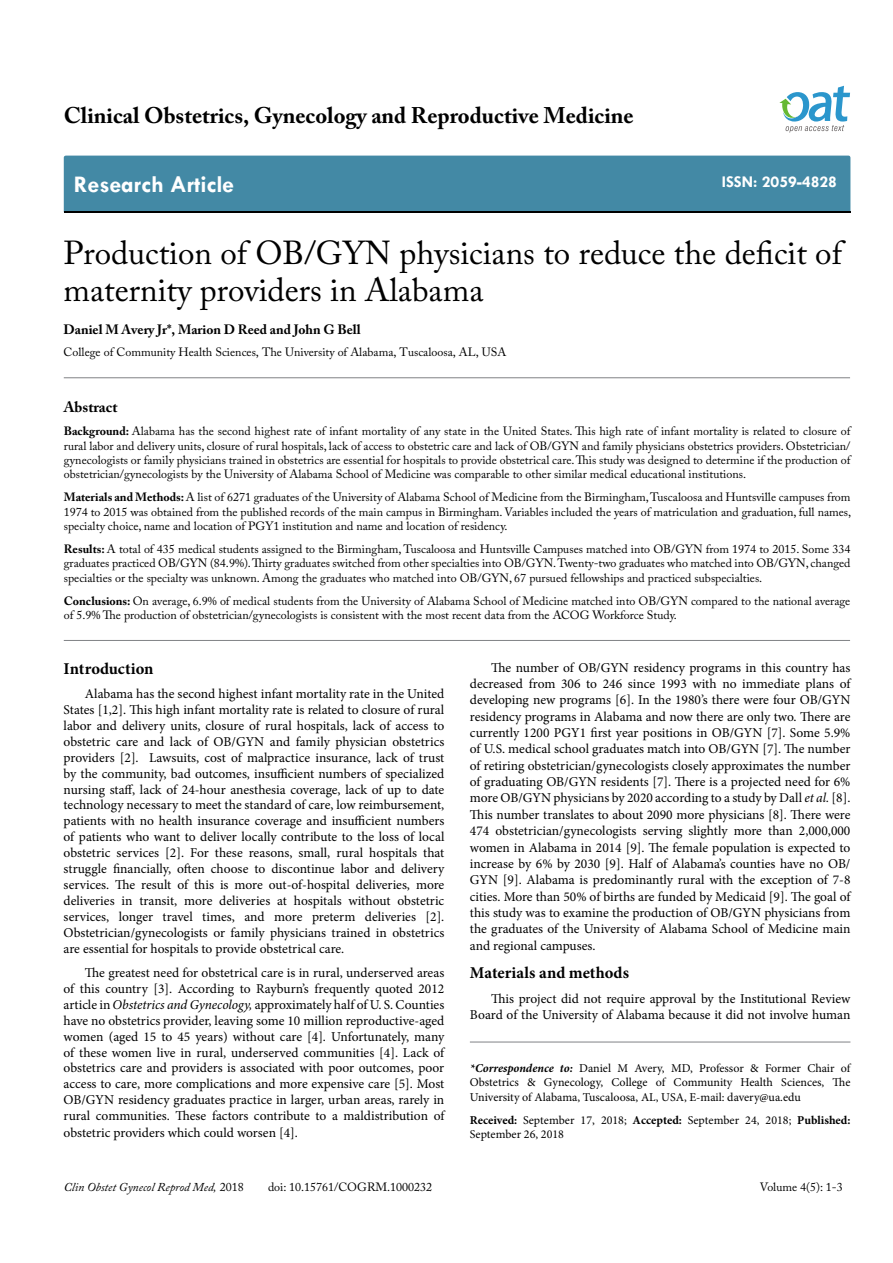
<style>
.page{position:relative;width:893px;height:1263px;background:#fff}
.page>*{position:absolute;margin:0;border:0;box-sizing:border-box;transform-origin:0 0}
.t1{font:33px/37.5px "Adobe Caslon Pro";color:#000}
.t2{font:700 24px "Tw Cen";color:#fff}
.t3{font:700 22.5px "Adobe Caslon Pro";color:#000}
.t4{font:700 16.5px "Minion Pro";color:#000}
.t5{font:700 16.5px "Tw Cen";color:#fff}
.t6{font:700 15px "Adobe Caslon Pro";color:#000}
.t7{font:13.5px/15.9px "Minion Pro";letter-spacing:-.005em;color:#000;text-align:justify}
.t8{font:700 13.5px "Adobe Caslon Pro";color:#000}
.t9{font:12px/14.4px "Adobe Caslon Pro";color:#000;text-align:justify}
.t10{font:12px/14.4px "Minion Pro";color:#000;text-align:justify}
.t11{font:italic 12px "Adobe Caslon Pro";color:#000}
.s1{font-weight:700}
.s2{font-style:italic}
.s3{font-weight:700;font-style:italic}
.s4{font-style:normal}
</style>
<div class="page">
<div style="left:64px;top:156px;width:786px;height:56px;background:#4389a5"></div>
<svg style="left:779px;top:86px;width:71px;height:47px"></svg>
<hr style="left:64px;top:377px;width:786px;height:1px;background:#808285">
<hr style="left:64px;top:640px;width:786px;height:1px;background:#808285">
<hr style="left:470px;top:1042px;width:380px;height:1px;background:#808285">
<h3 class="t3" style="left:64px;top:102px;width:571px">Clinical Obstetrics, Gynecology and Reproductive Medicine</h3>
<h2 class="t2" style="left:74px;top:170px;width:162px">Research Article</h2>
<p class="t5" style="left:722px;top:172px;width:117px">ISSN: 2059-4828</p>
<h1 class="t1" style="left:64px;top:233px;width:780px">Production of OB/GYN physicians to reduce the deficit of maternity providers in Alabama</h1>
<p class="t8" style="left:64px;top:322px;width:299px">Daniel M Avery Jr*, Marion D Reed and John G Bell</p>
<p class="t9" style="left:64px;top:345px;width:444px">College of Community Health Sciences, The University of Alabama, Tuscaloosa, AL, USA</p>
<p class="t6" style="left:64px;top:398px;width:55px">Abstract</p>
<p class="t9" style="left:64px;top:424px;width:788px"><span class="s1">Background:</span> Alabama has the second highest rate of infant mortality of any state in the United States. This high rate of infant mortality is related to closure of rural labor and delivery units, closure of rural hospitals, lack of access to obstetric care and lack of OB/GYN and family physicians obstetrics providers. Obstetrician/ gynecologists or family physicians trained in obstetrics are essential for hospitals to provide obstetrical care. This study was designed to determine if the production of obstetrician/gynecologists by the University of Alabama School of Medicine was comparable to other similar medical educational institutions.</p>
<p class="t9" style="left:64px;top:490px;width:789px"><span class="s1">Materials and Methods:</span> A list of 6271 graduates of the University of Alabama School of Medicine from the Birmingham, Tuscaloosa and Huntsville campuses from 1974 to 2015 was obtained from the published records of the main campus in Birmingham. Variables included the years of matriculation and graduation, full names, specialty choice, name and location of PGY1 institution and name and location of residency.</p>
<p class="t9" style="left:64px;top:542px;width:788px"><span class="s1">Results:</span> A total of 435 medical students assigned to the Birmingham, Tuscaloosa and Huntsville Campuses matched into OB/GYN from 1974 to 2015. Some 334 graduates practiced OB/GYN (84.9%). Thirty graduates switched from other specialties into OB/GYN. Twenty-two graduates who matched into OB/GYN, changed specialties or the specialty was unknown. Among the graduates who matched into OB/GYN, 67 pursued fellowships and practiced subspecialties.</p>
<p class="t9" style="left:64px;top:593px;width:788px"><span class="s1">Conclusions:</span> On average, 6.9% of medical students from the University of Alabama School of Medicine matched into OB/GYN compared to the national average of 5.9% The production of obstetrician/gynecologists is consistent with the most recent data from the ACOG Workforce Study.</p>
<p class="t4" style="left:64px;top:657px;width:91px">Introduction</p>
<p class="t7" style="left:64px;top:686px;width:382px;text-indent:21px">Alabama has the second highest infant mortality rate in the United States [1,2]. This high infant mortality rate is related to closure of rural labor and delivery units, closure of rural hospitals, lack of access to obstetric care and lack of OB/GYN and family physician obstetrics providers [2]. Lawsuits, cost of malpractice insurance, lack of trust by the community, bad outcomes, insufficient numbers of specialized nursing staff, lack of 24-hour anesthesia coverage, lack of up to date technology necessary to meet the standard of care, low reimbursement, patients with no health insurance coverage and insufficient numbers of patients who want to deliver locally contribute to the loss of local obstetric services [2]. For these reasons, small, rural hospitals that struggle financially, often choose to discontinue labor and delivery services. The result of this is more out-of-hospital deliveries, more deliveries in transit, more deliveries at hospitals without obstetric services, longer travel times, and more preterm deliveries [2].<br>Obstetrician/gynecologists or family physicians trained in obstetrics are essential for hospitals to provide obstetrical care.</p>
<p class="t7" style="left:64px;top:965px;width:382px;text-indent:21px">The greatest need for obstetrical care is in rural, underserved areas of this country [3]. According to Rayburn’s frequently quoted 2012 article in <span class="s2">Obstetrics and Gynecology,</span> approximately half of U. S. Counties have no obstetrics provider, leaving some 10 million reproductive-aged women (aged 15 to 45 years) without care [4]. Unfortunately, many of these women live in rural, underserved communities [4]. Lack of obstetrics care and providers is associated with poor outcomes, poor access to care, more complications and more expensive care [5]. Most OB/GYN residency graduates practice in larger, urban areas, rarely in rural communities. These factors contribute to a maldistribution of obstetric providers which could worsen [4].</p>
<p class="t7" style="left:470px;top:659px;width:382px;line-height:16.4px;text-indent:21px">The number of OB/GYN residency programs in this country has decreased from 306 to 246 since 1993 with no immediate plans of developing new programs [6]. In the 1980’s there were four OB/GYN residency programs in Alabama and now there are only two. There are currently 1200 PGY1 first year positions in OB/GYN [7]. Some 5.9% of U.S. medical school graduates match into OB/GYN [7]. The number of retiring obstetrician/gynecologists closely approximates the number of graduating OB/GYN residents [7]. There is a projected need for 6% more OB/GYN physicians by 2020 according to a study by Dall <span class="s2">et al.</span> [8].<br>This number translates to about 2090 more physicians [8]. There were 474 obstetrician/gynecologists serving slightly more than 2,000,000 women in Alabama in 2014 [9]. The female population is expected to increase by 6% by 2030 [9]. Half of Alabama’s counties have no OB/ GYN [9]. Alabama is predominantly rural with the exception of 7-8 cities. More than 50% of births are funded by Medicaid [9]. The goal of this study was to examine the production of OB/GYN physicians from the graduates of the University of Alabama School of Medicine main and regional campuses.</p>
<p class="t4" style="left:470px;top:961px;width:161px">Materials and methods</p>
<p class="t7" style="left:470px;top:990px;width:382px;text-align:right">This project did not require approval by the Institutional Review<br>Board of the University of Alabama because it did not involve human</p>
<p class="t10" style="left:470px;top:1061px;width:382px"><span class="s3">*Correspondence to:</span> Daniel M Avery, MD, Professor &amp; Former Chair of Obstetrics &amp; Gynecology, College of Community Health Sciences, The University of Alabama, Tuscaloosa, AL, USA, E-mail: davery@ua.edu</p>
<p class="t10" style="left:470px;top:1113px;width:382px"><span class="s1">Received:</span> September 17, 2018; <span class="s1">Accepted:</span> September 24, 2018; <span class="s1">Published:<br></span>September 26, 2018</p>
<p class="t11" style="left:64px;top:1180px;width:181px">Clin Obstet Gynecol Reprod Med, <span class="s4">2018</span></p>
<p class="t9" style="left:268px;top:1180px;width:166px">doi: 10.15761/COGRM.1000232</p>
<p class="t9" style="left:760px;top:1180px;width:84px">Volume 4(5): 1-3</p>
</div>
